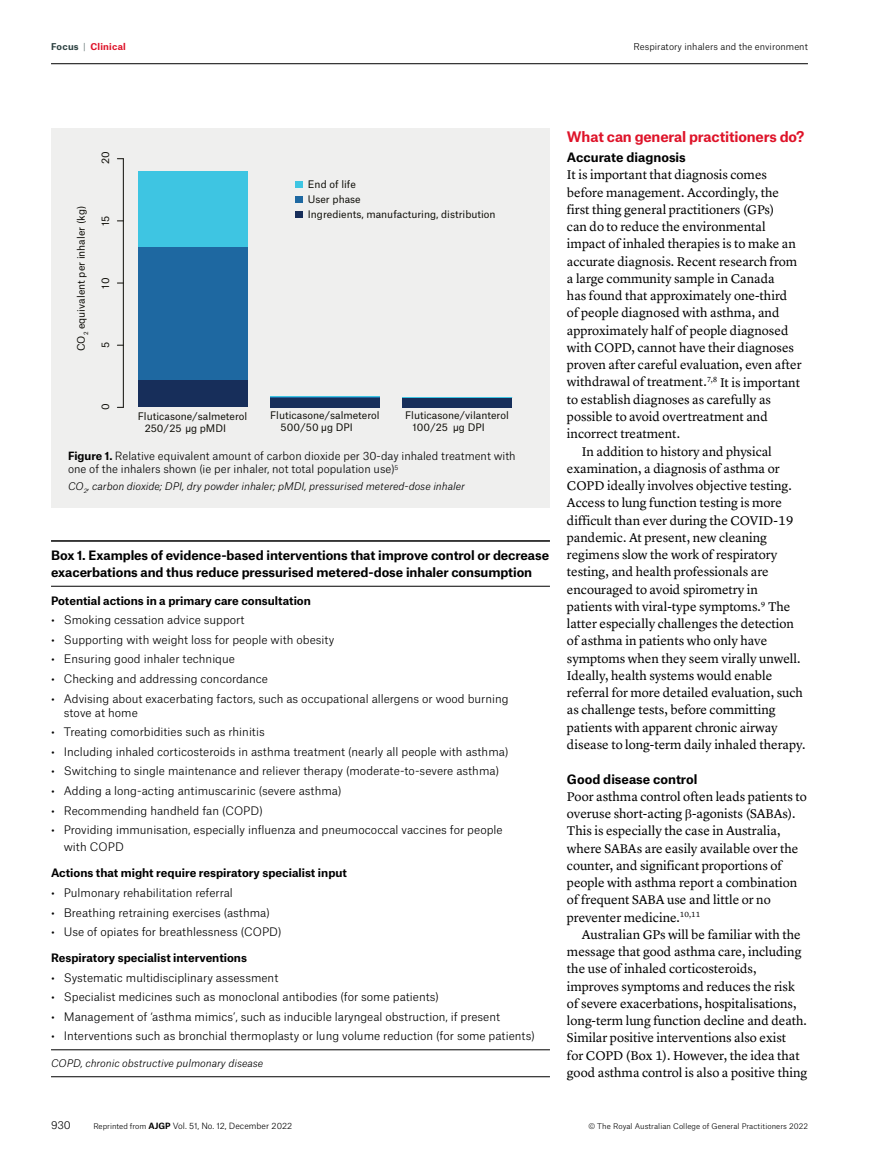
<style>
.page{position:relative;width:893px;height:1170px;background:#fff}
.page>*{position:absolute;margin:0;border:0;box-sizing:border-box;transform-origin:0 0}
.t1{font:700 13.8px "Atlas Grotesk";letter-spacing:-.015em;color:#de1329}
.t2{font:13.2px/17.2px "Lyon Text";color:#000}
.t3{font:700 12.3px/16.5px "Atlas Grotesk";letter-spacing:-.005em;color:#000}
.t4{font:300 11.25px/14.2px "Atlas Grotesk";color:#000}
.t5{font:700 11.1px "Atlas Grotesk";color:#000}
.t6{font:300 10.8px/14px "Atlas Grotesk";color:#000}
.t7{font:300 10.5px "Atlas Grotesk";color:#000}
.t8{font:italic 300 10.2px "Atlas Grotesk";color:#000}
.t9{font:9.9px/12px "Atlas Grotesk";color:#0e0d07}
.t10{font:300 9px "Atlas Grotesk";letter-spacing:.005em;color:#000}
.t11{font:700 9px "Atlas Grotesk";letter-spacing:.025em;color:#de1329}
.t12{font:300 8.25px "Atlas Grotesk";color:#000}
.t13{font:300 7.5px "Atlas Grotesk";letter-spacing:.01em;color:#000}
.s1{color:#2d4141}
.s2{font-weight:100;color:#2d4141}
.s3{font-family:"Arial"}
.s4{font-weight:700}
.s5{font-size:7.5px}
</style>
<div class="page">
<hr style="left:51px;top:63px;width:757px;height:1px;background:#000">
<div style="left:51px;top:128px;width:499px;height:379px;background:#efefee"></div>
<div style="left:138px;top:379px;width:110px;height:28px;background:#172e5a"></div>
<div style="left:138px;top:247px;width:110px;height:132px;background:#1e68a1"></div>
<div style="left:138px;top:171px;width:110px;height:76px;background:#3ec5e2"></div>
<div style="left:270px;top:398px;width:110px;height:9px;background:#172e5a"></div>
<hr style="left:270px;top:396px;width:110px;height:2px;background:#1e68a1">
<hr style="left:270px;top:396px;width:110px;height:1px;background:#3ec5e2">
<div style="left:402px;top:397px;width:110px;height:10px;background:#172e5a"></div>
<hr style="left:402px;top:397px;width:110px;height:1px;background:#3ec5e2">
<div style="left:295px;top:181px;width:8px;height:7px;background:#3ec5e2"></div>
<div style="left:295px;top:196px;width:8px;height:7px;background:#1e68a1"></div>
<div style="left:295px;top:211px;width:8px;height:7px;background:#172e5a"></div>
<hr style="left:123px;top:159px;width:1px;height:248px;background:#0e0d07">
<hr style="left:51px;top:540px;width:499px;height:1px;background:#000">
<hr style="left:51px;top:586px;width:499px;height:1px;background:#000">
<hr style="left:51px;top:1049px;width:499px;height:1px;background:#000">
<hr style="left:51px;top:1076px;width:499px;height:1px;background:#000">
<p class="t11" style="left:51px;top:40px;width:76px"><span class="s1">Focus</span> <span class="s2">|</span> Clinical</p>
<p class="t10" style="left:633px;top:40px;width:176px">Respiratory inhalers and the environment</p>
<p class="t9" style="left:98px;top:164px;width:14px;rotate:-90deg">20</p>
<p class="t9" style="left:74px;top:351px;width:147px;rotate:-90deg">CO<sub>2</sub> equivalent per inhaler (kg)</p>
<p class="t9" style="left:98px;top:226px;width:12px;rotate:-90deg">15</p>
<p class="t9" style="left:98px;top:288px;width:12px;rotate:-90deg">10</p>
<p class="t9" style="left:98px;top:348px;width:8px;rotate:-90deg">5</p>
<p class="t9" style="left:98px;top:410px;width:8px;rotate:-90deg">0</p>
<p class="t9" style="left:308px;top:175px;width:189px;line-height:15.1px">End of life<br>User phase<br>Ingredients, manufacturing, distribution</p>
<p class="t9" style="left:145px;top:409px;width:104px;text-indent:-7px">Fluticasone/salmeterol<br>250/25 <span class="s3">μ</span>g pMDI</p>
<p class="t9" style="left:281px;top:408px;width:101px;text-indent:-10px">Fluticasone/salmeterol<br>500/50 <span class="s3">μ</span>g DPI</p>
<p class="t9" style="left:413px;top:408px;width:98px;text-indent:-7px">Fluticasone/vilanterol<br>100/25 <span class="s3">μ</span>g DPI</p>
<p class="t6" style="left:68px;top:447px;width:449px"><span class="s4">Figure 1.</span> Relative equivalent amount of carbon dioxide per 30-day inhaled treatment with one of the inhalers shown (ie per inhaler, not total population use)<sup>5</sup></p>
<p class="t8" style="left:68px;top:478px;width:398px">CO<sub>2</sub>, carbon dioxide; DPI, dry powder inhaler; pMDI, pressurised metered-dose inhaler</p>
<p class="t3" style="left:51px;top:546px;width:500px">Box 1. Examples of evidence-based interventions that improve control or decrease exacerbations and thus reduce pressurised metered-dose inhaler consumption</p>
<p class="t5" style="left:51px;top:591px;width:261px">Potential actions in a primary care consultation</p>
<p class="t4" style="left:51px;top:611px;width:195px">• Smoking cessation advice support</p>
<p class="t4" style="left:51px;top:631px;width:285px">• Supporting with weight loss for people with obesity</p>
<p class="t4" style="left:51px;top:650px;width:185px">• Ensuring good inhaler technique</p>
<p class="t4" style="left:51px;top:670px;width:219px">• Checking and addressing concordance</p>
<p class="t4" style="left:64px;top:690px;width:446px;text-indent:-13px">• Advising about exacerbating factors, such as occupational allergens or wood burning stove at home</p>
<p class="t4" style="left:51px;top:723px;width:215px">• Treating comorbidities such as rhinitis</p>
<p class="t4" style="left:51px;top:743px;width:459px">• Including inhaled corticosteroids in asthma treatment (nearly all people with asthma)</p>
<p class="t4" style="left:51px;top:763px;width:450px">• Switching to single maintenance and reliever therapy (moderate-to-severe asthma)</p>
<p class="t4" style="left:51px;top:782px;width:292px">• Adding a long-acting antimuscarinic (severe asthma)</p>
<p class="t4" style="left:51px;top:802px;width:213px">• Recommending handheld fan (COPD)</p>
<p class="t4" style="left:64px;top:820px;width:440px;line-height:17.2px;text-indent:-13px">• Providing immunisation, especially influenza and pneumococcal vaccines for people with COPD</p>
<p class="t5" style="left:51px;top:864px;width:298px">Actions that might require respiratory specialist input</p>
<p class="t4" style="left:51px;top:884px;width:183px">• Pulmonary rehabilitation referral</p>
<p class="t4" style="left:51px;top:904px;width:220px">• Breathing retraining exercises (asthma)</p>
<p class="t4" style="left:51px;top:923px;width:232px">• Use of opiates for breathlessness (COPD)</p>
<p class="t5" style="left:51px;top:948px;width:197px">Respiratory specialist interventions</p>
<p class="t4" style="left:51px;top:969px;width:229px">• Systematic multidisciplinary assessment</p>
<p class="t4" style="left:51px;top:988px;width:389px">• Specialist medicines such as monoclonal antibodies (for some patients)</p>
<p class="t4" style="left:51px;top:1008px;width:451px">• Management of ‘asthma mimics’, such as inducible laryngeal obstruction, if present</p>
<p class="t4" style="left:51px;top:1027px;width:485px">• Interventions such as bronchial thermoplasty or lung volume reduction (for some patients)</p>
<p class="t8" style="left:51px;top:1055px;width:214px">COPD, chronic obstructive pulmonary disease</p>
<p class="t1" style="left:567px;top:125px;width:239px">What can general practitioners do?</p>
<p class="t3" style="left:567px;top:148px;width:120px">Accurate diagnosis</p>
<p class="t2" style="left:567px;top:165px;width:201px">It is important that diagnosis comes</p>
<p class="t2" style="left:567px;top:182px;width:214px">before management. Accordingly, the</p>
<p class="t2" style="left:567px;top:200px;width:209px">first thing general practitioners (GPs)</p>
<p class="t2" style="left:567px;top:217px;width:200px">can do to reduce the environmental</p>
<p class="t2" style="left:567px;top:234px;width:230px">impact of inhaled therapies is to make an</p>
<p class="t2" style="left:567px;top:251px;width:232px">accurate diagnosis. Recent research from</p>
<p class="t2" style="left:567px;top:269px;width:209px">a large community sample in Canada</p>
<p class="t2" style="left:567px;top:286px;width:222px">has found that approximately one-third</p>
<p class="t2" style="left:567px;top:303px;width:214px">of people diagnosed with asthma, and</p>
<p class="t2" style="left:567px;top:320px;width:223px">approximately half of people diagnosed</p>
<p class="t2" style="left:567px;top:338px;width:229px">with COPD, cannot have their diagnoses</p>
<p class="t2" style="left:567px;top:355px;width:236px">proven after careful evaluation, even after</p>
<p class="t2" style="left:567px;top:372px;width:235px">withdrawal of treatment.<sup>7,8</sup> It is important</p>
<p class="t2" style="left:567px;top:389px;width:206px">to establish diagnoses as carefully as</p>
<p class="t2" style="left:567px;top:407px;width:202px">possible to avoid overtreatment and</p>
<p class="t2" style="left:567px;top:424px;width:115px">incorrect treatment.</p>
<p class="t2" style="left:582px;top:441px;width:192px">In addition to history and physical</p>
<p class="t2" style="left:567px;top:458px;width:214px">examination, a diagnosis of asthma or</p>
<p class="t2" style="left:567px;top:476px;width:226px">COPD ideally involves objective testing.</p>
<p class="t2" style="left:567px;top:493px;width:216px">Access to lung function testing is more</p>
<p class="t2" style="left:567px;top:510px;width:228px">difficult than ever during the COVID-19</p>
<p class="t2" style="left:567px;top:527px;width:202px">pandemic. At present, new cleaning</p>
<p class="t2" style="left:567px;top:545px;width:212px">regimens slow the work of respiratory</p>
<p class="t2" style="left:567px;top:562px;width:203px">testing, and health professionals are</p>
<p class="t2" style="left:567px;top:579px;width:193px">encouraged to avoid spirometry in</p>
<p class="t2" style="left:567px;top:596px;width:225px">patients with viral-type symptoms.<sup>9</sup> The</p>
<p class="t2" style="left:567px;top:614px;width:229px">latter especially challenges the detection</p>
<p class="t2" style="left:567px;top:631px;width:202px">of asthma in patients who only have</p>
<p class="t2" style="left:567px;top:648px;width:235px">symptoms when they seem virally unwell.</p>
<p class="t2" style="left:567px;top:665px;width:207px">Ideally, health systems would enable</p>
<p class="t2" style="left:567px;top:683px;width:237px">referral for more detailed evaluation, such</p>
<p class="t2" style="left:567px;top:700px;width:210px">as challenge tests, before committing</p>
<p class="t2" style="left:567px;top:717px;width:212px">patients with apparent chronic airway</p>
<p class="t2" style="left:567px;top:734px;width:240px">disease to long-term daily inhaled therapy.</p>
<p class="t3" style="left:567px;top:769px;width:132px">Good disease control</p>
<p class="t2" style="left:567px;top:786px;width:241px">Poor asthma control often leads patients to overuse short-acting -agonists (SABAs).<br>This is especially the case in Australia, where SABAs are easily available over the counter, and significant proportions of people with asthma report a combination of frequent SABA use and little or no preventer medicine.<sup>10,11</sup></p>
<p class="t2" style="left:567px;top:924px;width:242px;text-indent:15px">Australian GPs will be familiar with the message that good asthma care, including the use of inhaled corticosteroids, improves symptoms and reduces the risk of severe exacerbations, hospitalisations, long-term lung function decline and death.<br>Similar positive interventions also exist<br>for COPD (Box 1). However, the idea that good asthma control is also a positive thing</p>
<p class="t7" style="left:51px;top:1116px;width:21px">930</p>
<p class="t12" style="left:93px;top:1118px;width:200px"><span class="s5">Reprinted from</span> <span class="s4">AJGP</span> Vol. 51, No. 12, December 2022</p>
<p class="t13" style="left:588px;top:1119px;width:221px">© The Royal Australian College of General Practitioners 2022</p>
</div>
